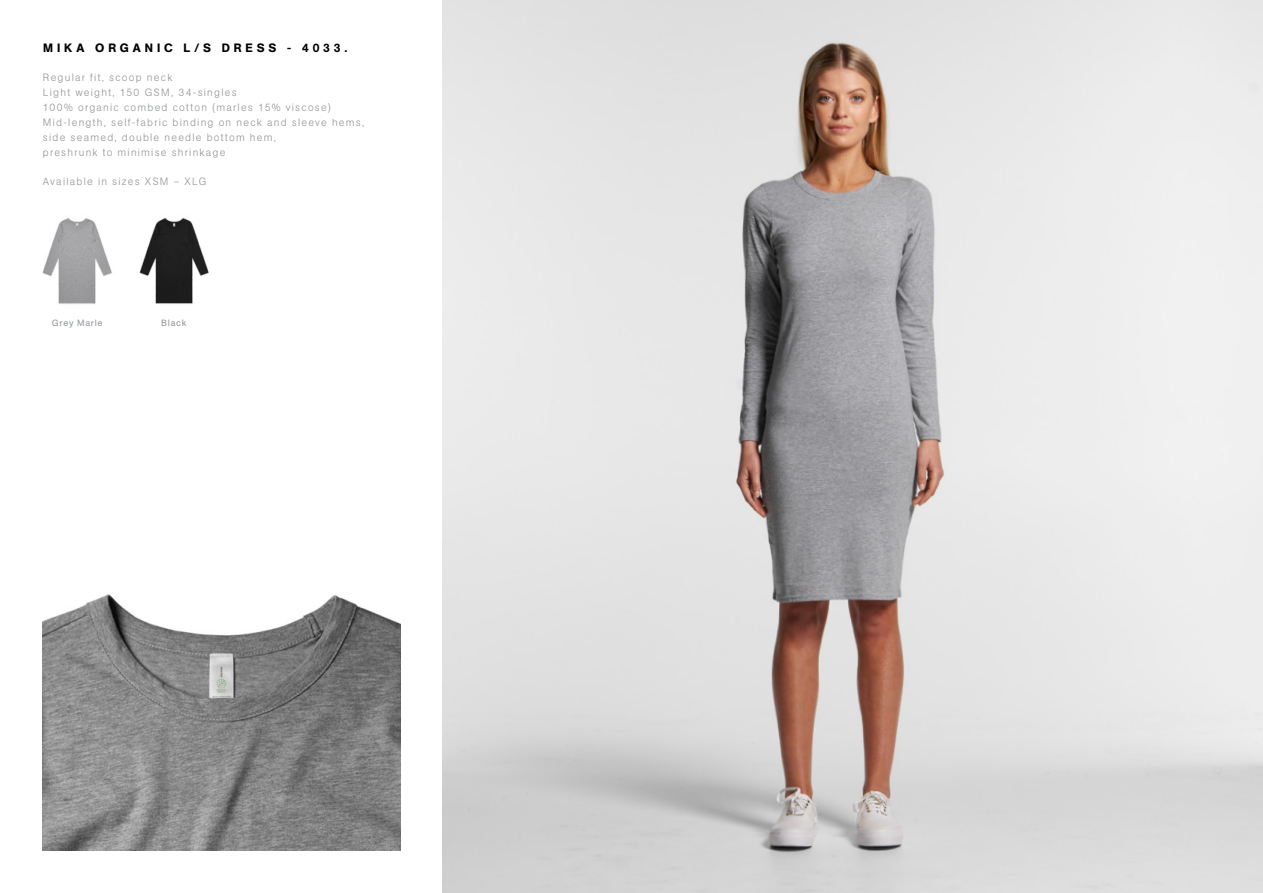
<style>
.page{position:relative;width:1263px;height:893px;background:#fff}
.page>*{position:absolute;margin:0;border:0;box-sizing:border-box;transform-origin:0 0}
.t1{font:500 12px "AG Book Pro";letter-spacing:.325em;color:#000}
.t2{font:300 10.5px/15px "AG Book Pro";letter-spacing:.115em;color:#939598}
.t3{font:9px "AG Book Pro";letter-spacing:.075em;color:#939598}
</style>
<div class="page">
<img style="left:442px;top:0;width:821px;height:893px">
<img style="left:42px;top:218px;width:70px;height:86px">
<img style="left:139px;top:217px;width:70px;height:87px">
<img style="left:43px;top:595px;width:357px;height:255px">
<p class="t1" style="left:43px;top:40px;width:306px">MIKA ORGANIC L/S DRESS - 4033.</p>
<p class="t2" style="left:43px;top:69px;width:323px">Regular fit, scoop neck<br>Light weight, 150 GSM, 34-singles<br>100% organic combed cotton (marles 15% viscose)<br>Mid-length, self-fabric binding on neck and sleeve hems, side seamed, double needle bottom hem,<br>preshrunk to minimise shrinkage</p>
<p class="t2" style="left:43px;top:173px;width:165px">Available in sizes XSM – XLG</p>
<p class="t3" style="left:52px;top:317px;width:52px">Grey Marle</p>
<p class="t3" style="left:161px;top:317px;width:27px">Black</p>
</div>
